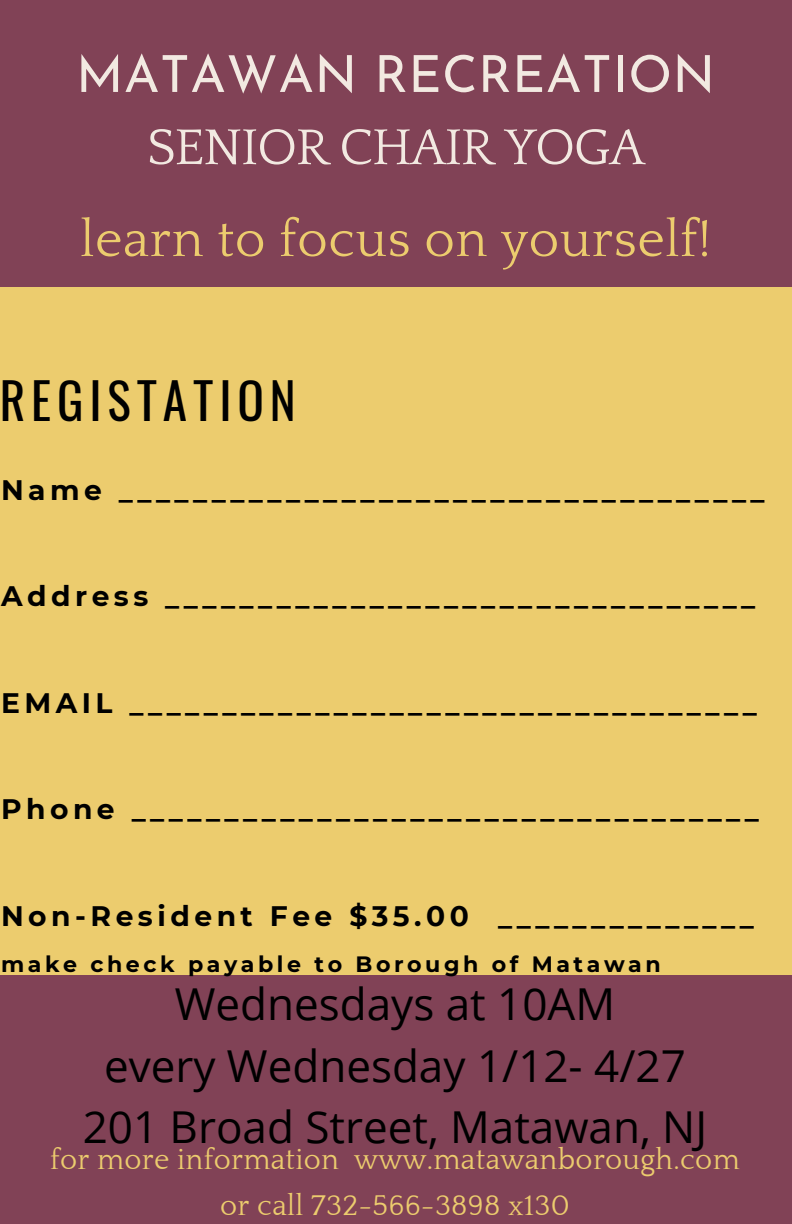
<style>
.page{position:relative;width:792px;height:1224px;background:#eccc6e}
.page>*{position:absolute;margin:0;border:0;box-sizing:border-box;transform-origin:0 0}
.t1{font:52.6px "Quattrocento";letter-spacing:.01em;color:#eccc6e}
.t2{font:52.4px "Quattrocento";letter-spacing:-.025em;color:#f2e9e1}
.t3{font:51px "Josefin Sans";letter-spacing:.01em;color:#f2e9e1}
.t4{font:49.2px "Oswald";letter-spacing:.12em;color:#000}
.t5{font:44px "Open Sans";color:#000}
.t6{font:29.4px/46px "Quattrocento";letter-spacing:.01em;color:#eccc6e;text-align:center}
.t7{font:700 28.2px "Montserrat";letter-spacing:.16em;color:#000}
.t8{font:700 22.2px "Montserrat";letter-spacing:.16em;color:#000}
</style>
<div class="page">
<div style="left:0;top:0;width:792px;height:287px;background:#814256"></div>
<div style="left:0;top:975px;width:792px;height:249px;background:#814256"></div>
<p class="t3" style="left:76px;top:54px;width:641px">MATAWAN RECREATION</p>
<p class="t2" style="left:147px;top:120px;width:500px">SENIOR CHAIR YOGA</p>
<p class="t1" style="left:80px;top:211px;width:632px">learn to focus on yourself!</p>
<p class="t4" style="left:0;top:363px;width:298px">REGISTATION</p>
<p class="t7" style="left:1px;top:473px;width:765px">Name ___________________________________</p>
<p class="t7" style="left:1px;top:579px;width:756px">Address ________________________________</p>
<p class="t7" style="left:1px;top:686px;width:757px">EMAIL __________________________________</p>
<p class="t7" style="left:1px;top:792px;width:759px">Phone __________________________________</p>
<p class="t7" style="left:1px;top:899px;width:754px">Non-Resident Fee $35.00 ______________</p>
<p class="t8" style="left:1px;top:951px;width:661px">make check payable to Borough of Matawan</p>
<p class="t5" style="left:175px;top:973px;width:442px">Wednesdays at 10AM</p>
<p class="t5" style="left:104px;top:1035px;width:583px">every Wednesday 1/12- 4/27</p>
<p class="t5" style="left:83px;top:1096px;width:626px">201 Broad Street, Matawan, NJ</p>
<p class="t6" style="left:50px;top:1137px;width:691px">for more information www.matawanborough.com or call 732-566-3898 x130</p>
</div>
